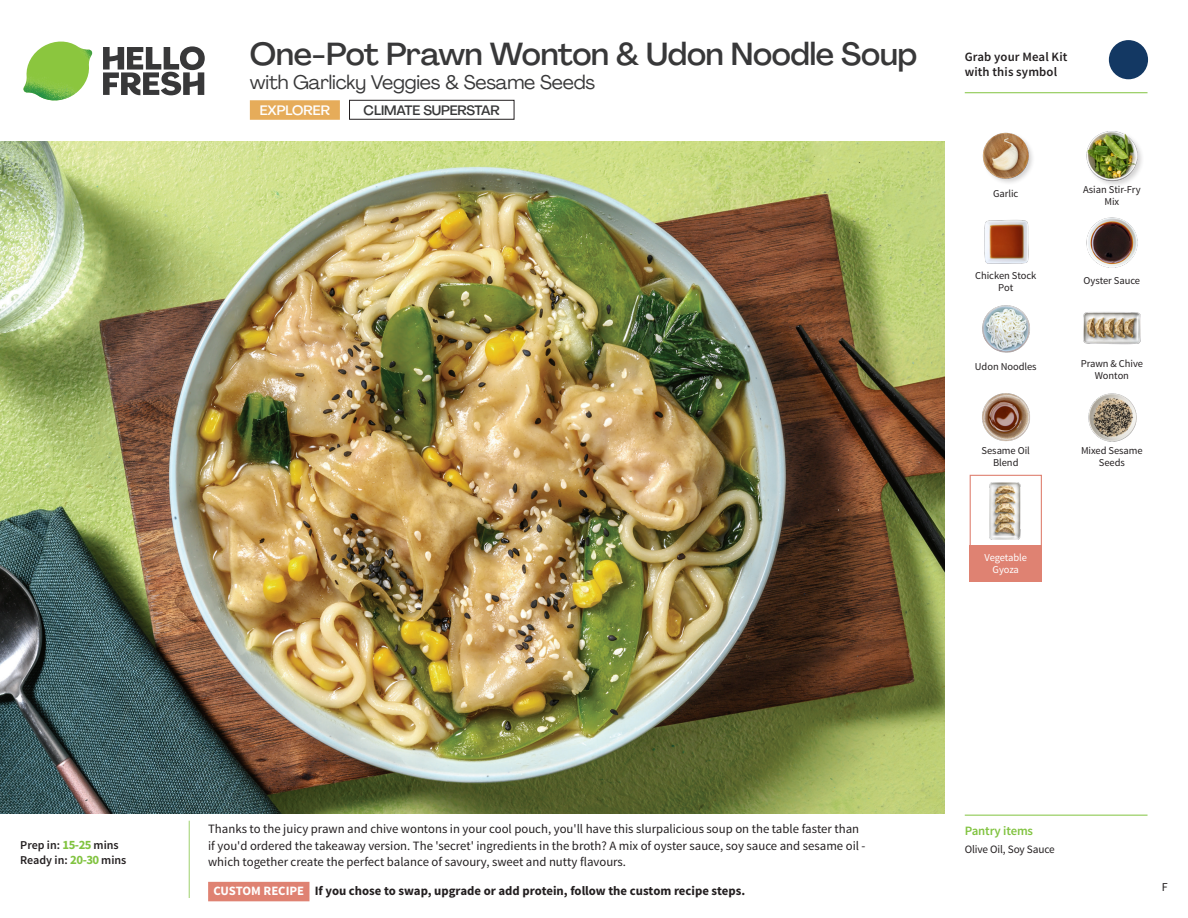
<style>
.page{position:relative;width:1188px;height:918px;background:#fff}
.page>*{position:absolute;margin:0;border:0;box-sizing:border-box;transform-origin:0 0}
._15_Titel_UK{font:500 31.5px "Agrandir";letter-spacing:-.01em;color:#383839}
._15_Titel_UK-2{font:19.5px "Agrandir";letter-spacing:-.01em;color:#383839}
.t1{font:500 13.5px "Agrandir";letter-spacing:-.01em;color:#383839}
.t2{font:500 13.5px "Agrandir";color:#fff}
.Step_6_Text_AU{font:12.75px/16.5px "Source Sans Pro";color:#231f20}
.Step_6_Text_AU-2{font:700 12.75px "Source Sans Pro";color:#231f20}
.t3{font:600 12.75px/15px "Source Sans Pro";letter-spacing:.01em;color:#231f20}
._04_Headers_Front{font:600 12.75px "Source Sans Pro";letter-spacing:-.01em;color:#81c340}
._04_Intro{font:600 12px "Source Sans Pro";color:#231f20}
.t4{font:12px "Source Sans Pro";color:#231f20}
._05_Pantry{font:11.25px "Source Sans Pro";letter-spacing:-.01em;color:#231f20}
._18_FRONT_ingredient{font:10.5px/12px "Source Sans Pro";letter-spacing:-.005em;color:#231f20;text-align:center}
._18_FRONT_ingredient-2{font:10.5px/12px "Source Sans Pro";letter-spacing:-.015em;color:#fff;text-align:center}
.s1{font-weight:700;font-size:12.75px;color:#81c340}
.s2{color:#fff}
</style>
<div class="page">
<svg style="left:103px;top:46px;width:102px;height:49px"></svg>
<img style="left:23px;top:42px;width:69px;height:59px">
<svg style="left:188px;top:820px;width:122px;height:82px"></svg>
<img style="left:0;top:142px;width:945px;height:672px">
<div style="left:970px;top:475px;width:72px;height:72px;border:1px solid #df8272"></div>
<div style="left:970px;top:545px;width:72px;height:36px;background:#df8272"></div>
<img style="left:989px;top:482px;width:32px;height:58px">
<div style="left:349px;top:100px;width:165px;height:19px;border:1px solid #231f20"></div>
<div style="left:250px;top:100px;width:90px;height:20px;background:#e6ac5a"></div>
<img style="left:1083px;top:312px;width:58px;height:33px">
<img style="left:1088px;top:393px;width:48px;height:49px">
<img style="left:982px;top:393px;width:48px;height:48px">
<img style="left:982px;top:305px;width:48px;height:48px">
<img style="left:984px;top:220px;width:45px;height:44px">
<img style="left:1086px;top:217px;width:52px;height:51px">
<div style="left:1086px;top:130px;width:59px;height:58px;background:#231f20;opacity:.2"></div>
<img style="left:1086px;top:130px;width:51px;height:51px">
<img style="left:982px;top:132px;width:51px;height:51px">
<hr style="left:965px;top:815px;width:183px;height:1px;background:#81c340">
<svg style="left:1091px;top:40px;width:58px;height:54px"></svg>
<hr style="left:965px;top:92px;width:183px;height:1px;background:#81c340">
<p class="_15_Titel_UK" style="left:250px;top:35px;width:669px">One-Pot Prawn Wonton &amp; Udon Noodle Soup</p>
<p class="_15_Titel_UK-2" style="left:250px;top:71px;width:347px">with Garlicky Veggies &amp; Sesame Seeds</p>
<p class="t2" style="left:260px;top:101px;width:72px">EXPLORER</p>
<p class="t1" style="left:364px;top:102px;width:138px">CLIMATE SUPERSTAR</p>
<p class="t3" style="left:965px;top:50px;width:104px">Grab your Meal Kit with this symbol</p>
<p class="_18_FRONT_ingredient" style="left:993px;top:188px;width:27px">Garlic</p>
<p class="_18_FRONT_ingredient" style="left:1083px;top:183px;width:59px">Asian Stir-Fry<br>Mix</p>
<p class="_18_FRONT_ingredient" style="left:975px;top:270px;width:63px">Chicken Stock<br>Pot</p>
<p class="_18_FRONT_ingredient" style="left:1084px;top:274px;width:58px">Oyster Sauce</p>
<p class="_18_FRONT_ingredient" style="left:975px;top:361px;width:63px">Udon Noodles</p>
<p class="_18_FRONT_ingredient" style="left:1081px;top:357px;width:64px">Prawn &amp; Chive<br>Wonton</p>
<p class="_18_FRONT_ingredient" style="left:982px;top:444px;width:50px">Sesame Oil<br>Blend</p>
<p class="_18_FRONT_ingredient" style="left:1081px;top:444px;width:63px">Mixed Sesame<br>Seeds</p>
<p class="_18_FRONT_ingredient-2" style="left:984px;top:551px;width:44px">Vegetable<br>Gyoza</p>
<p class="_04_Intro" style="left:20px;top:838px;width:100px">Prep in: <span class="s1">15-25</span> mins</p>
<p class="_04_Intro" style="left:20px;top:853px;width:108px">Ready in: <span class="s1">20-30</span> mins</p>
<p class="Step_6_Text_AU" style="left:208px;top:821px;width:659px">Thanks to the juicy prawn and chive wontons in your cool pouch, you'll have this slurpalicious soup on the table faster than if you'd ordered the takeaway version. The 'secret' ingredients in the broth? A mix of oyster sauce, soy sauce and sesame oil - which together create the perfect balance of savoury, sweet and nutty flavours.</p>
<p class="Step_6_Text_AU-2" style="left:213px;top:883px;width:533px"><span class="s2">CUSTOM RECIPE</span> If you chose to swap, upgrade or add protein, follow the custom recipe steps.</p>
<p class="_04_Headers_Front" style="left:965px;top:822px;width:70px">Pantry items</p>
<p class="_05_Pantry" style="left:965px;top:842px;width:92px">Olive Oil, Soy Sauce</p>
<p class="t4" style="left:1162px;top:879px;width:7px">F</p>
</div>
